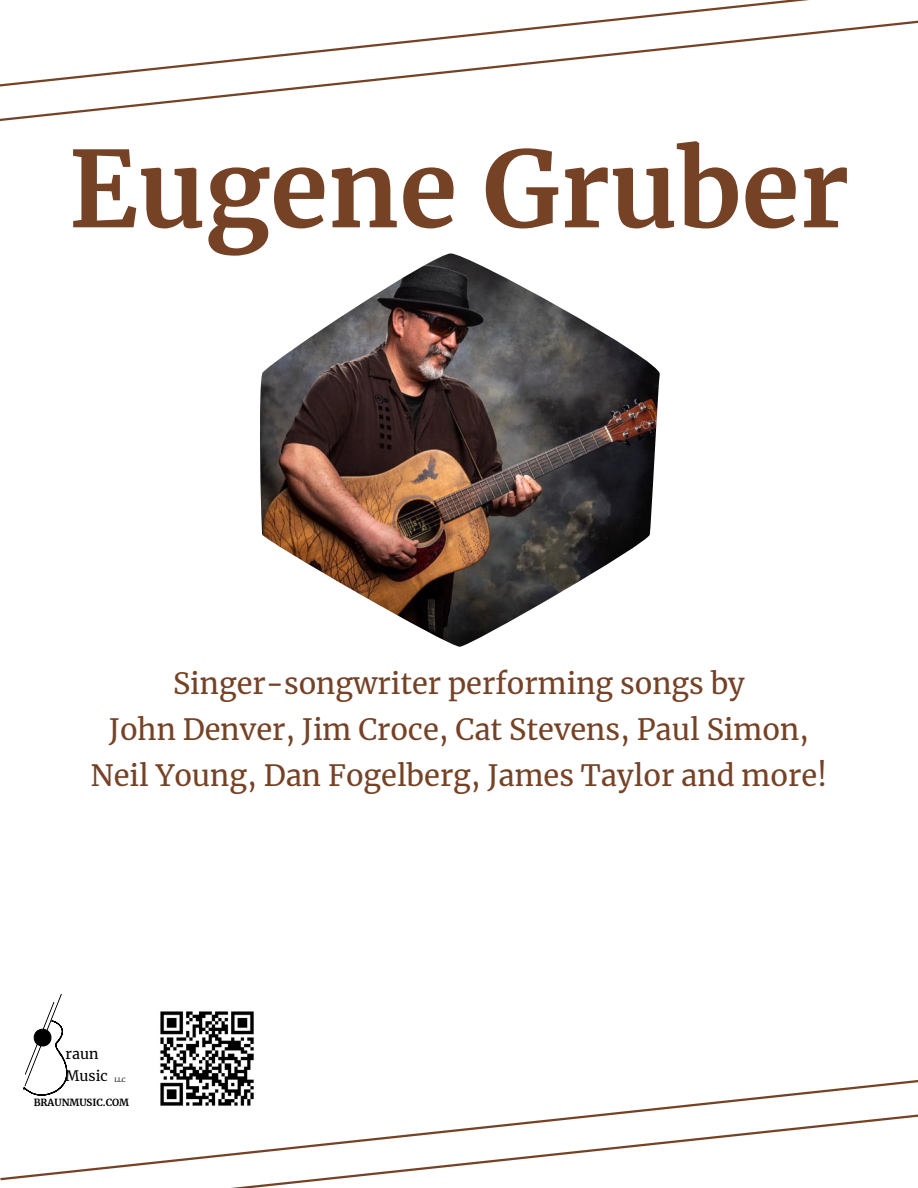
<style>
.page{position:relative;width:918px;height:1188px;background:#fff}
.page>*{position:absolute;margin:0;border:0;box-sizing:border-box;transform-origin:0 0}
.t1{font:700 105px "Merriweather";color:#764226}
.t2{font:28.95px/46.2px "Merriweather";color:#764226;text-align:center}
.t3{font:14.25px/22.5px "Merriweather";color:#000}
.t4{font:700 9.75px "Merriweather";color:#000}
.t5{font:5.7px "Merriweather";color:#000}
</style>
<div class="page">
<svg style="left:28px;top:993px;width:39px;height:72px"></svg>
<img style="left:160px;top:1011px;width:94px;height:54px">
<svg style="left:0;top:95px;width:243px;height:26px"></svg>
<svg style="left:0;top:0;width:918px;height:95px"></svg>
<svg style="left:0;top:1065px;width:918px;height:117px"></svg>
<img style="left:260px;top:253px;width:400px;height:394px">
<p class="t1" style="left:69px;top:124px;width:781px">Eugene Gruber</p>
<h4 class="t2" style="left:91px;top:660px;width:738px">Singer-songwriter performing songs by<br>John Denver, Jim Croce, Cat Stevens, Paul Simon,<br>Neil Young, Dan Fogelberg, James Taylor and more!</h4>
<h2 class="t3" style="left:66px;top:1043px;width:44px">raun<br>Music</h2>
<p class="t5" style="left:115px;top:1077px;width:13px">LLC</p>
<h3 class="t4" style="left:34px;top:1096px;width:97px">BRAUNMUSIC.COM</h3>
</div>
